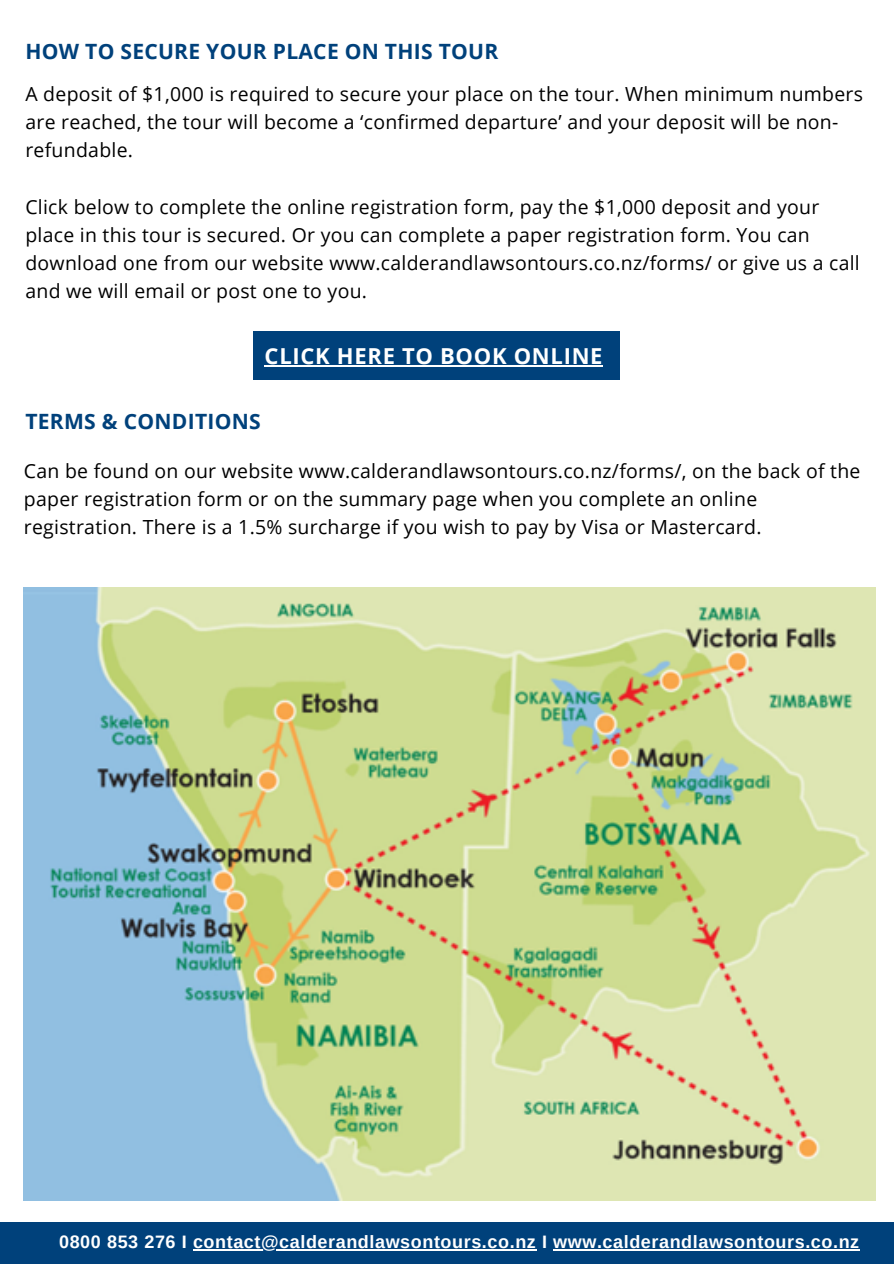
<style>
.page{position:relative;width:894px;height:1264px;background:#fff}
.page>*{position:absolute;margin:0;border:0;box-sizing:border-box;transform-origin:0 0}
.t1{font:700 22.05px "Open Sans";letter-spacing:.03em;color:#fff}
.t2{font:700 21px "Open Sans";letter-spacing:.015em;color:#00417b}
.t3{font:19.5px/28.2px "Open Sans";letter-spacing:.015em;color:#000}
.t4{font:700 18px "Arimo";letter-spacing:.03em;color:#fff}
</style>
<div class="page">
<div style="left:0;top:1221px;width:893px;height:42px;background:#00417b"></div>
<div style="left:253px;top:331px;width:367px;height:49px;background:#00417b"></div>
<hr style="left:264px;top:365px;width:339px;height:1px;background:#fff">
<img style="left:24px;top:587px;width:850px;height:613px">
<hr style="left:193px;top:1249px;width:343px;height:1px;background:#fff">
<hr style="left:553px;top:1249px;width:306px;height:1px;background:#fff">
<p class="t2" style="left:25px;top:37px;width:474px">HOW TO SECURE YOUR PLACE ON THIS TOUR</p>
<p class="t3" style="left:25px;top:79px;width:838px">A deposit of $1,000 is required to secure your place on the tour. When minimum numbers are reached, the tour will become a ‘confirmed departure’ and your deposit will be non&shy;refundable.</p>
<p class="t3" style="left:25px;top:192px;width:835px">Click below to complete the online registration form, pay the $1,000 deposit and your place in this tour is secured. Or you can complete a paper registration form. You can download one from our website www.calderandlawsontours.co.nz/forms/ or give us a call and we will email or post one to you.</p>
<p class="t1" style="left:264px;top:341px;width:339px">CLICK HERE TO BOOK ONLINE</p>
<p class="t2" style="left:25px;top:406px;width:237px">TERMS &amp; CONDITIONS</p>
<p class="t3" style="left:24px;top:456px;width:837px">Can be found on our website www.calderandlawsontours.co.nz/forms/, on the back of the paper registration form or on the summary page when you complete an online registration. There is a 1.5% surcharge if you wish to pay by Visa or Mastercard.</p>
<p class="t4" style="left:59px;top:1231px;width:801px">0800 853 276 I contact@calderandlawsontours.co.nz I www.calderandlawsontours.co.nz</p>
</div>
